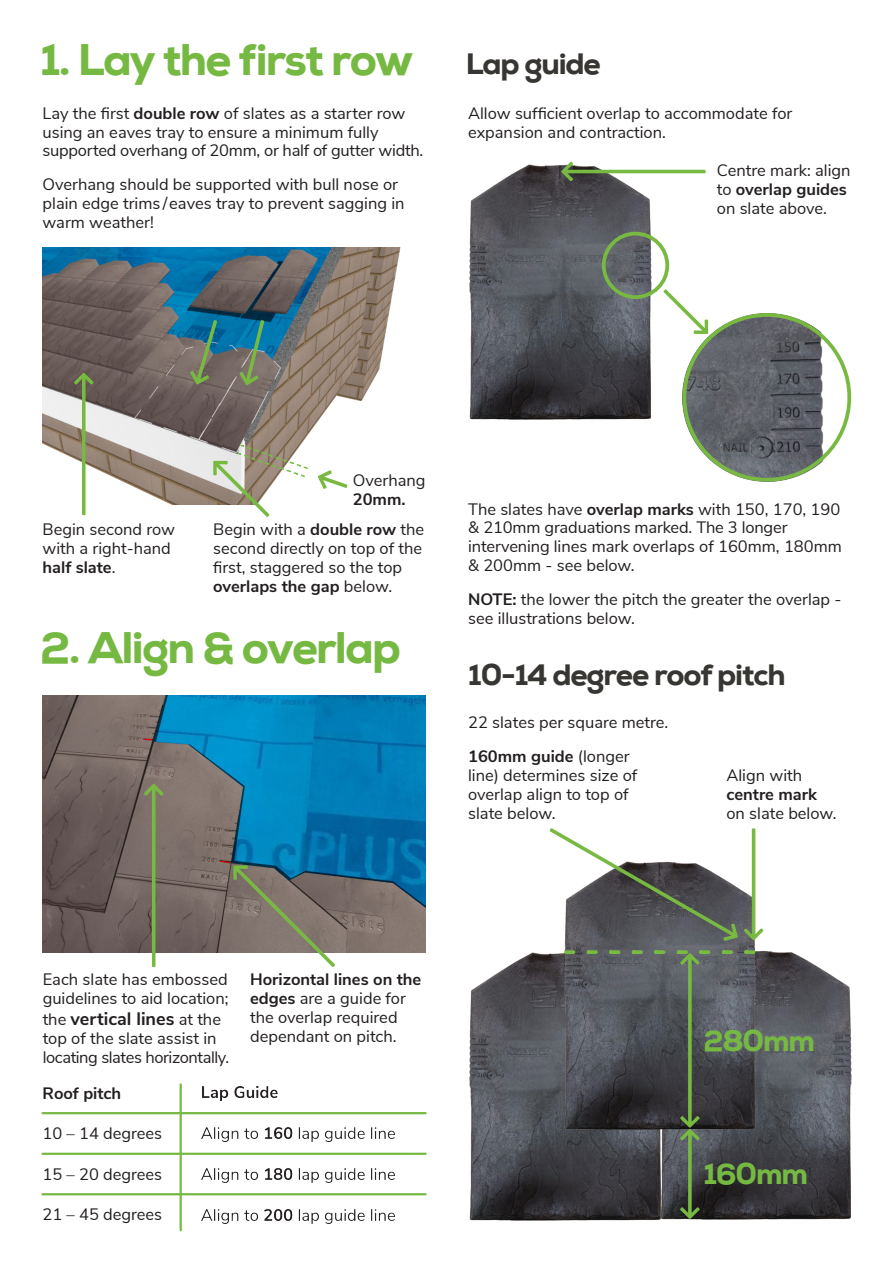
<style>
.page{position:relative;width:894px;height:1263px;background:#fff}
.page>*{position:absolute;margin:0;border:0;box-sizing:border-box;transform-origin:0 0}
.t1{font:800 45px "Nexa";letter-spacing:-.04em;color:#76b942}
.t2{font:800 30px "Nexa";letter-spacing:-.04em;color:#373633}
.t3{font:800 30px "Nexa";letter-spacing:-.04em;color:#76b942}
.t4{font:700 18px "Nunito Sans";color:#231f20}
.t5{font:16.5px/18.9px "Nunito Sans";color:#231f20}
.t6{font:16.5px/19px "Nunito Sans";letter-spacing:-.025em;color:#231f20}
.t7{font:700 16.5px "Nunito Sans";color:#231f20}
.s1{font-weight:700}
.s2{font-weight:400;font-size:16.5px}
</style>
<div class="page">
<img style="left:43px;top:248px;width:358px;height:257px">
<svg style="left:239px;top:320px;width:25px;height:65px;background:#4d827e"></svg>
<svg style="left:190px;top:320px;width:27px;height:65px;background:#537872"></svg>
<svg style="left:317px;top:470px;width:30px;height:19px"></svg>
<svg style="left:74px;top:373px;width:20px;height:142px"></svg>
<svg style="left:213px;top:443px;width:96px;height:74px"></svg>
<div style="left:76px;top:247px;width:42px;height:20px;background:#76b942;opacity:.04"></div>
<img style="left:43px;top:695px;width:382px;height:257px">
<svg style="left:144px;top:784px;width:19px;height:183px;background:#7f8266"></svg>
<svg style="left:233px;top:865px;width:102px;height:102px;background:#88887f"></svg>
<hr style="left:43px;top:1112px;width:382px;height:2px;background:#76b942">
<hr style="left:179px;top:1084px;width:3px;height:146px;background:#76b942">
<hr style="left:43px;top:1153px;width:382px;height:2px;background:#76b942">
<hr style="left:43px;top:1193px;width:382px;height:2px;background:#76b942">
<img style="left:202px;top:1087px;width:192px;height:136px">
<img style="left:469px;top:165px;width:182px;height:254px">
<svg style="left:601px;top:232px;width:249px;height:250px"></svg>
<svg style="left:561px;top:162px;width:144px;height:19px"></svg>
<img style="left:469px;top:951px;width:382px;height:269px">
<img style="left:564px;top:887px;width:191px;height:243px">
<svg style="left:565px;top:950px;width:197px;height:269px;background:#484b4d"></svg>
<svg style="left:549px;top:828px;width:188px;height:113px"></svg>
<svg style="left:743px;top:828px;width:20px;height:112px"></svg>
<h1 class="t1" style="left:40px;top:43px;width:374px">1. Lay the first row</h1>
<p class="t5" style="left:43px;top:104px;width:382px">Lay the first <span class="s1">double row</span> of slates as a starter row using an eaves tray to ensure a minimum fully supported overhang of 20mm, or half of gutter width.</p>
<p class="t5" style="left:43px;top:176px;width:363px">Overhang should be supported with bull nose or plain edge trims /eaves tray to prevent sagging in warm weather!</p>
<h2 class="t2" style="left:465px;top:53px;width:137px">Lap guide</h2>
<p class="t5" style="left:468px;top:104px;width:325px">Allow sufficient overlap to accommodate for expansion and contraction.</p>
<p class="t5" style="left:716px;top:161px;width:135px">Centre mark: align to <span class="s1">overlap guides </span>on slate above.</p>
<p class="t5" style="left:352px;top:471px;width:74px">Overhang</p>
<p class="t7" style="left:352px;top:488px;width:54px">20mm.</p>
<p class="t5" style="left:43px;top:520px;width:134px">Begin second row with a right-hand <span class="s1">half slate</span>.</p>
<p class="t5" style="left:213px;top:520px;width:212px">Begin with a <span class="s1">double row</span> the second directly on top of the first, staggered so the top <span class="s1">overlaps the gap</span> below.</p>
<h1 class="t1" style="left:40px;top:631px;width:362px">2. Align &amp; overlap</h1>
<p class="t5" style="left:468px;top:500px;width:375px">The slates have <span class="s1">overlap marks</span> with 150, 170, 190 &amp; 210mm graduations marked. The 3 longer intervening lines mark overlaps of 160mm, 180mm &amp; 200mm - see below.</p>
<p class="t5" style="left:468px;top:590px;width:374px"><span class="s1">NOTE:</span> the lower the pitch the greater the overlap - see illustrations below.</p>
<h2 class="t2" style="left:468px;top:664px;width:319px">10-14 degree roof pitch</h2>
<p class="t5" style="left:468px;top:713px;width:201px">22 slates per square metre.</p>
<p class="t5" style="left:468px;top:747px;width:170px"><span class="s1">160mm guide</span> (longer line) determines size of overlap align to top of slate below.</p>
<p class="t5" style="left:726px;top:766px;width:77px">Align with</p>
<p class="t7" style="left:726px;top:784px;width:92px">centre mark</p>
<p class="t5" style="left:726px;top:804px;width:112px">on slate below.</p>
<p class="t5" style="left:43px;top:970px;width:187px">Each slate has embossed guidelines to aid location;</p>
<p class="t4" style="left:43px;top:1006px;width:180px"><span class="s2">the</span> vertical lines <span class="s2">at the</span></p>
<p class="t6" style="left:43px;top:1029px;width:188px">top of the slate assist in locating slates horizontally.</p>
<p class="t7" style="left:43px;top:1082px;width:80px">Roof pitch</p>
<p class="t5" style="left:43px;top:1124px;width:121px">10 – 14 degrees</p>
<p class="t5" style="left:43px;top:1165px;width:121px">15 – 20 degrees</p>
<p class="t5" style="left:43px;top:1205px;width:121px">21 – 45 degrees</p>
<p class="t5" style="left:250px;top:970px;width:173px"><span class="s1">Horizontal lines on the edges</span> are a guide for the overlap required dependant on pitch.</p>
<h2 class="t3" style="left:703px;top:1030px;width:113px">280mm</h2>
<h2 class="t3" style="left:703px;top:1163px;width:106px">160mm</h2>
</div>
